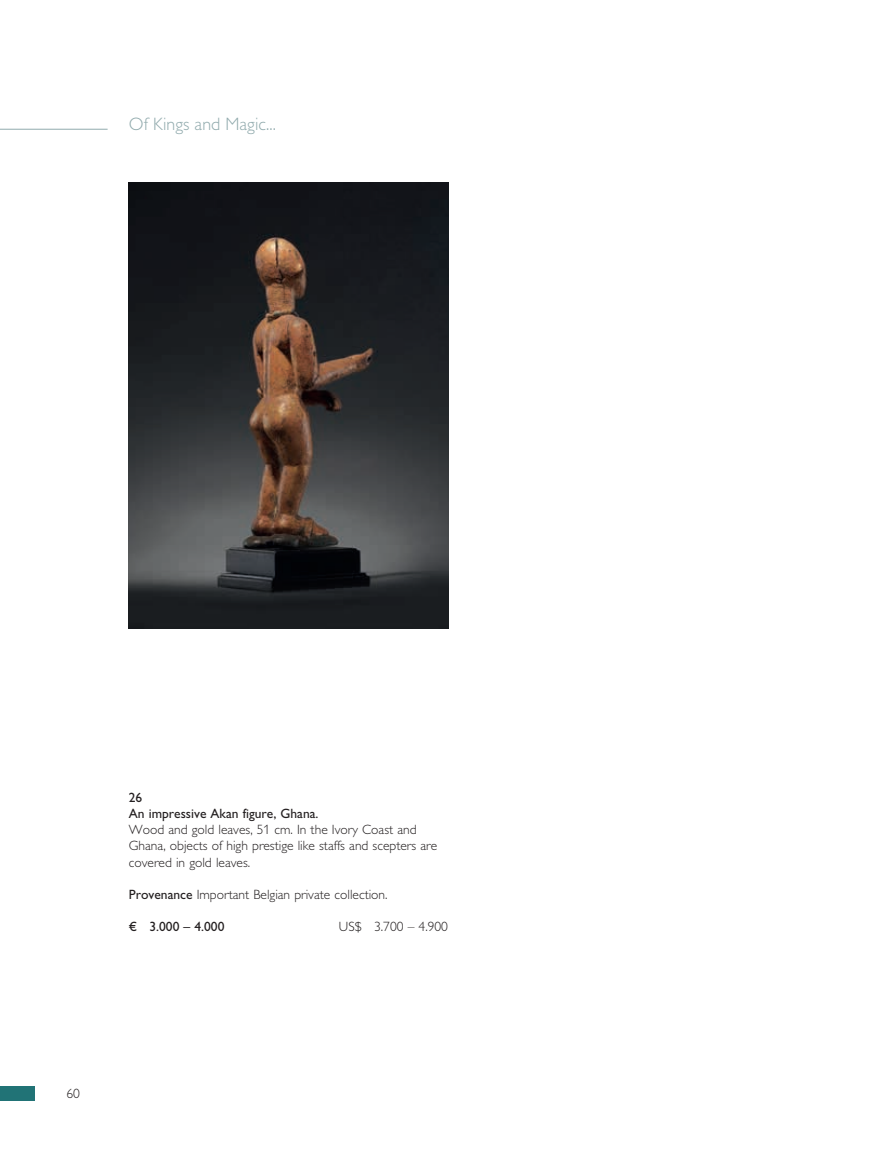
<style>
.page{position:relative;width:896px;height:1151px;background:#fff}
.page>*{position:absolute;margin:0;border:0;box-sizing:border-box;transform-origin:0 0}
.t1{font:300 18px "Gill Alt One";color:#91aaad}
.t2{font:300 13.5px/16.2px "Gill Alt One";color:#231f20}
.t3{font:13.5px/16.2px "Gill Alt One";color:#231f20}
.s1{font-weight:400}
</style>
<div class="page">
<hr style="left:0;top:129px;width:108px;height:1px;background:#91aaad">
<div style="left:0;top:1085px;width:35px;height:15px;background:#217376"></div>
<img style="left:129px;top:182px;width:319px;height:446px">
<h1 class="t1" style="left:129px;top:113px;width:148px">Of Kings and Magic...</h1>
<p class="t3" style="left:129px;top:789px;width:191px">26<br>An impressive Akan figure, Ghana.</p>
<p class="t2" style="left:129px;top:821px;width:310px">Wood and gold leaves, 51 cm. In the Ivory Coast and<br>Ghana, objects of high prestige like staffs and scepters are covered in gold leaves.</p>
<p class="t2" style="left:129px;top:886px;width:260px"><span class="s1">Provenance</span> Important Belgian private collection.</p>
<p class="t3" style="left:129px;top:918px;width:97px">€ 3.000 – 4.000</p>
<p class="t2" style="left:339px;top:918px;width:110px">US$ 3.700 – 4.900</p>
<p class="t2" style="left:67px;top:1085px;width:15px">60</p>
</div>
